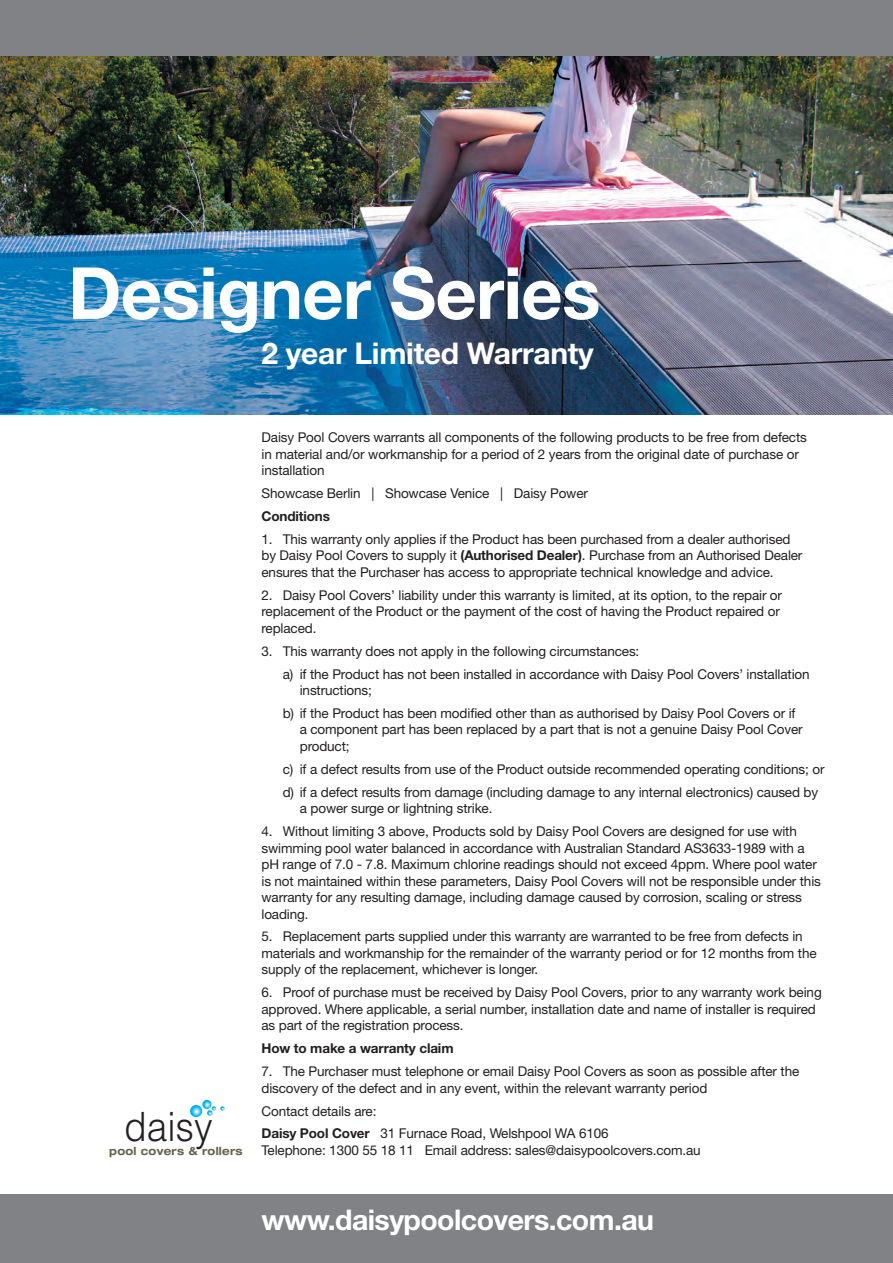
<style>
.page{position:relative;width:893px;height:1263px;background:#fff}
.page>*{position:absolute;margin:0;border:0;box-sizing:border-box;transform-origin:0 0}
.t1{font:700 72px "Helvetica Neue";letter-spacing:-.01em;color:#fff}
.t2{font:300 40.35px "Helvetica";color:#231f20;scale:.92 1}
.t3{font:700 30px "Helvetica Neue";letter-spacing:-.01em;color:#fff}
.t4{font:700 28.5px "Helvetica Neue";letter-spacing:-.02em;color:#fff}
.t5{font:13.5px/16.5px "Helvetica Neue";letter-spacing:-.01em;color:#231f20}
.t6{font:700 13.5px "Helvetica Neue";letter-spacing:-.01em;color:#231f20}
.t7{font:700 expanded 11.25px "Helvetica Neue";letter-spacing:.025em;color:#676049;scale:.9 1}
.s1{font-weight:700}
</style>
<div class="page">
<img style="left:0;top:55px;width:893px;height:360px">
<div style="left:0;top:0;width:893px;height:55px;background:#808285"></div>
<div style="left:0;top:1195px;width:893px;height:68px;background:#808285"></div>
<svg style="left:190px;top:1100px;width:35px;height:17px"></svg>
<h1 class="t1" style="left:68px;top:249px;width:534px">Designer Series</h1>
<h3 class="t3" style="left:261px;top:334px;width:334px">2 year Limited Warranty</h3>
<h2 class="t2" style="left:124px;top:1102px;width:98px">daisy</h2>
<p class="t7" style="left:109px;top:1144px;width:150px">pool covers &amp; rollers</p>
<p class="t5" style="left:261px;top:429px;width:547px">Daisy Pool Covers warrants all components of the following products to be free from defects in material and/or workmanship for a period of 2 years from the original date of purchase or installation</p>
<p class="t5" style="left:261px;top:485px;width:328px">Showcase Berlin | Showcase Venice | Daisy Power</p>
<p class="t6" style="left:261px;top:508px;width:70px">Conditions</p>
<p class="t5" style="left:261px;top:531px;width:542px">1. This warranty only applies if the Product has been purchased from a dealer authorised by Daisy Pool Covers to supply it <span class="s1">(Authorised Dealer)</span>. Purchase from an Authorised Dealer ensures that the Purchaser has access to appropriate technical knowledge and advice.</p>
<p class="t5" style="left:261px;top:586px;width:522px">2. Daisy Pool Covers’ liability under this warranty is limited, at its option, to the repair or replacement of the Product or the payment of the cost of having the Product repaired or replaced.</p>
<p class="t5" style="left:283px;top:639px;width:528px;line-height:23px;text-indent:-21px">3. This warranty does not apply in the following circumstances:<br>a) if the Product has not been installed in accordance with Daisy Pool Covers’ installation</p>
<p class="t5" style="left:283px;top:679px;width:514px;line-height:23px;text-indent:17px">instructions;<br>b) if the Product has been modified other than as authorised by Daisy Pool Covers or if</p>
<p class="t5" style="left:300px;top:721px;width:504px">a component part has been replaced by a part that is not a genuine Daisy Pool Cover product;</p>
<p class="t5" style="left:283px;top:757px;width:543px;line-height:23px">c) if a defect results from use of the Product outside recommended operating conditions; or d) if a defect results from damage (including damage to any internal electronics) caused by</p>
<p class="t5" style="left:300px;top:800px;width:194px">a power surge or lightning strike.</p>
<p class="t5" style="left:261px;top:823px;width:561px">4. Without limiting 3 above, Products sold by Daisy Pool Covers are designed for use with swimming pool water balanced in accordance with Australian Standard AS3633-1989 with a pH range of 7.0 - 7.8. Maximum chlorine readings should not exceed 4ppm. Where pool water is not maintained within these parameters, Daisy Pool Covers will not be responsible under this warranty for any resulting damage, including damage caused by corrosion, scaling or stress loading.</p>
<p class="t5" style="left:261px;top:928px;width:557px">5. Replacement parts supplied under this warranty are warranted to be free from defects in materials and workmanship for the remainder of the warranty period or for 12 months from the supply of the replacement, whichever is longer.</p>
<p class="t5" style="left:261px;top:984px;width:562px">6. Proof of purchase must be received by Daisy Pool Covers, prior to any warranty work being approved. Where applicable, a serial number, installation date and name of installer is required as part of the registration process.</p>
<p class="t6" style="left:261px;top:1040px;width:194px">How to make a warranty claim</p>
<p class="t5" style="left:261px;top:1063px;width:539px">7. The Purchaser must telephone or email Daisy Pool Covers as soon as possible after the discovery of the defect and in any event, within the relevant warranty period</p>
<p class="t5" style="left:261px;top:1099px;width:349px;line-height:23px">Contact details are:<br><span class="s1">Daisy Pool Cover</span> 31 Furnace Road, Welshpool WA 6106</p>
<p class="t5" style="left:261px;top:1142px;width:441px">Telephone: 1300 55 18 11 Email address: sales@daisypoolcovers.com.au</p>
<h3 class="t4" style="left:261px;top:1202px;width:394px">www.daisypoolcovers.com.au</h3>
</div>
